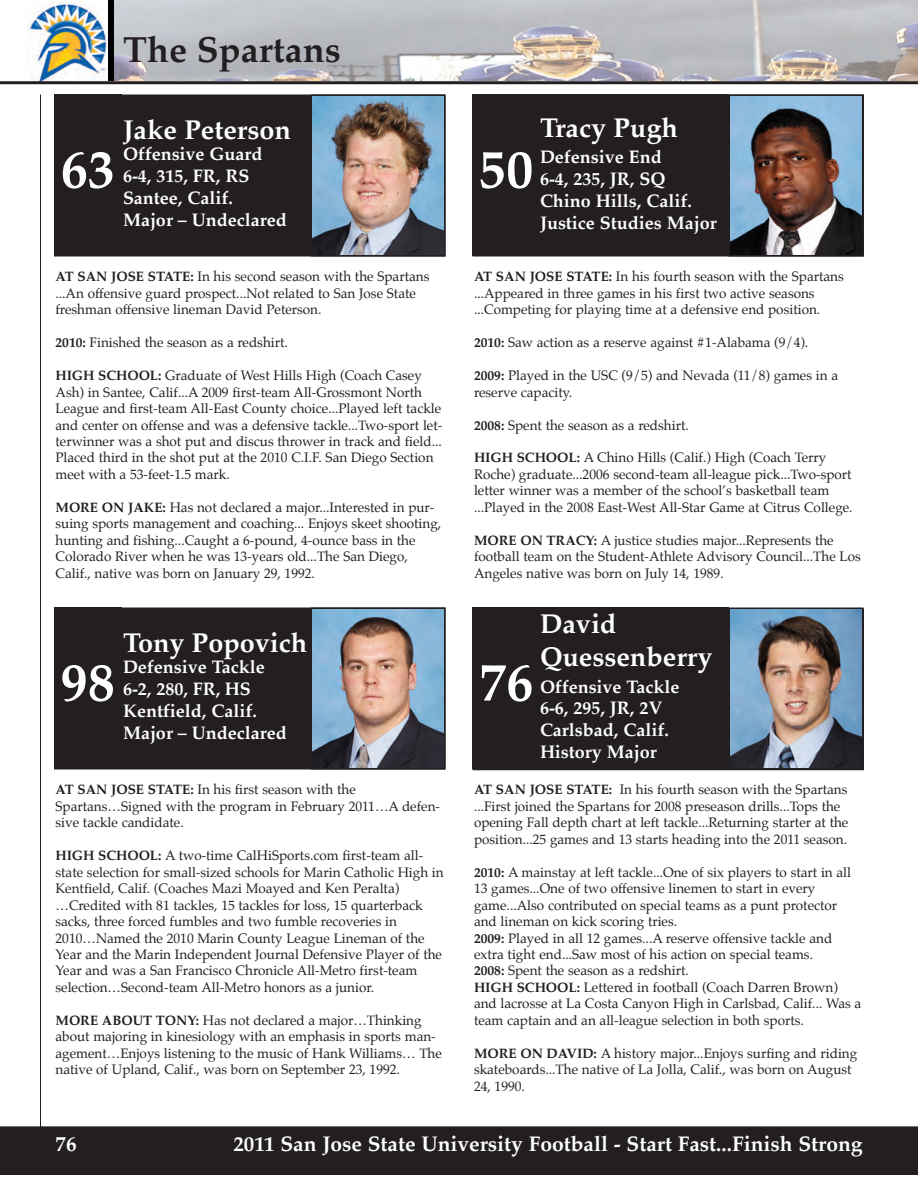
<style>
.page{position:relative;width:918px;height:1188px;background:#fff}
.page>*{position:absolute;margin:0;border:0;box-sizing:border-box;transform-origin:0 0}
.t1{font:700 54px "Palatino";color:#fff}
.t2{font:700 36px "Palatino";color:#231f20}
.t3{font:700 27px/32.8px "Palatino";color:#fff}
.t4{font:700 21px "Palatino";color:#fff}
.t5{font:700 18px/21.9px "Palatino";color:#fff}
.t6{font:13.5px/16.5px "Palatino";color:#231f20}
.s1{font-weight:700}
</style>
<div class="page">
<img style="left:27px;top:3px;width:81px;height:78px">
<div style="left:0;top:1127px;width:918px;height:47px;background:#231f20"></div>
<img style="left:114px;top:0;width:804px;height:81px">
<hr style="left:40px;top:94px;width:1px;height:1066px;background:#231f20">
<hr style="left:0;top:1126px;width:918px;height:1px;background:#231f20">
<div style="left:108px;top:0;width:6px;height:81px;background:#000"></div>
<hr style="left:0;top:81px;width:918px;height:3px;background:#231f20">
<div style="left:56px;top:96px;width:388px;height:159px;background:#231f20"></div>
<div style="left:54px;top:94px;width:68px;height:162px;background:#231f20"></div>
<img style="left:313px;top:97px;width:130px;height:156px">
<div style="left:310px;top:94px;width:136px;height:162px;border:2px solid #231f20"></div>
<div style="left:56px;top:609px;width:388px;height:159px;background:#231f20"></div>
<div style="left:54px;top:608px;width:68px;height:162px;background:#231f20"></div>
<img style="left:313px;top:611px;width:130px;height:156px">
<div style="left:310px;top:608px;width:136px;height:162px;border:2px solid #231f20"></div>
<div style="left:472px;top:94px;width:68px;height:162px;background:#231f20"></div>
<img style="left:731px;top:97px;width:129px;height:156px">
<div style="left:728px;top:94px;width:135px;height:162px;border:2px solid #231f20"></div>
<div style="left:540px;top:94px;width:189px;height:162px;background:#231f20"></div>
<div style="left:472px;top:608px;width:68px;height:162px;background:#231f20"></div>
<img style="left:731px;top:611px;width:129px;height:156px">
<div style="left:728px;top:608px;width:135px;height:162px;border:2px solid #231f20"></div>
<div style="left:540px;top:608px;width:189px;height:162px;background:#231f20"></div>
<h2 class="t2" style="left:123px;top:32px;width:219px">The Spartans</h2>
<h3 class="t3" style="left:123px;top:116px;width:169px">Jake Peterson</h3>
<h3 class="t5" style="left:123px;top:145px;width:165px">Offensive Guard<br>6-4, 315, FR, RS<br>Santee, Calif.<br>Major – Undeclared</h3>
<p class="t6" style="left:56px;top:269px;width:375px"><span class="s1">AT SAN JOSE STATE:</span> In his second season with the Spartans ...An offensive guard prospect...Not related to San Jose State freshman offensive lineman David Peterson.</p>
<p class="t6" style="left:56px;top:335px;width:234px"><span class="s1">2010:</span> Finished the season as a redshirt.</p>
<p class="t6" style="left:56px;top:368px;width:388px"><span class="s1">HIGH SCHOOL:</span> Graduate of West Hills High (Coach Casey Ash) in Santee, Calif...A 2009 first-team All-Grossmont North League and first-team All-East County choice...Played left tackle and center on offense and was a defensive tackle...Two-sport let&shy;terwinner was a shot put and discus thrower in track and field...<br>Placed third in the shot put at the 2010 C.I.F. San Diego Section meet with a 53-feet-1.5 mark.</p>
<p class="t6" style="left:56px;top:500px;width:387px"><span class="s1">MORE ON JAKE:</span> Has not declared a major...Interested in pur&shy;suing sports management and coaching... Enjoys skeet shooting, hunting and fishing...Caught a 6-pound, 4-ounce bass in the Colorado River when he was 13-years old...The San Diego, Calif., native was born on January 29, 1992.</p>
<h1 class="t1" style="left:61px;top:143px;width:55px">63</h1>
<h3 class="t3" style="left:123px;top:629px;width:186px">Tony Popovich</h3>
<h3 class="t5" style="left:123px;top:658px;width:165px">Defensive Tackle<br>6-2, 280, FR, HS<br>Kentfield, Calif.<br>Major – Undeclared</h3>
<p class="t6" style="left:56px;top:782px;width:386px"><span class="s1">AT SAN JOSE STATE:</span> In his first season with the<br>Spartans…Signed with the program in February 2011…A defen&shy;sive tackle candidate.</p>
<p class="t6" style="left:56px;top:848px;width:390px"><span class="s1">HIGH SCHOOL:</span> A two-time CalHiSports.com first-team all&shy;state selection for small-sized schools for Marin Catholic High in Kentfield, Calif. (Coaches Mazi Moayed and Ken Peralta) …Credited with 81 tackles, 15 tackles for loss, 15 quarterback sacks, three forced fumbles and two fumble recoveries in 2010…Named the 2010 Marin County League Lineman of the Year and the Marin Independent Journal Defensive Player of the Year and was a San Francisco Chronicle All-Metro first-team selection…Second-team All-Metro honors as a junior.</p>
<p class="t6" style="left:56px;top:1013px;width:388px"><span class="s1">MORE ABOUT TONY:</span> Has not declared a major…Thinking about majoring in kinesiology with an emphasis in sports man&shy;agement…Enjoys listening to the music of Hank Williams… The native of Upland, Calif., was born on September 23, 1992.</p>
<h1 class="t1" style="left:61px;top:656px;width:55px">98</h1>
<h1 class="t1" style="left:479px;top:143px;width:55px">50</h1>
<h3 class="t3" style="left:540px;top:113px;width:139px">Tracy Pugh</h3>
<h3 class="t5" style="left:540px;top:147px;width:178px">Defensive End<br>6-4, 235, JR, SQ<br>Chino Hills, Calif.<br>Justice Studies Major</h3>
<p class="t6" style="left:474px;top:269px;width:371px"><span class="s1">AT SAN JOSE STATE:</span> In his fourth season with the Spartans ...Appeared in three games in his first two active seasons ...Competing for playing time at a defensive end position.</p>
<p class="t6" style="left:474px;top:335px;width:336px"><span class="s1">2010:</span> Saw action as a reserve against #1-Alabama (9/4).</p>
<p class="t6" style="left:474px;top:368px;width:366px"><span class="s1">2009:</span> Played in the USC (9/5) and Nevada (11/8) games in a reserve capacity.</p>
<p class="t6" style="left:474px;top:418px;width:216px"><span class="s1">2008:</span> Spent the season as a redshirt.</p>
<p class="t6" style="left:474px;top:450px;width:380px"><span class="s1">HIGH SCHOOL:</span> A Chino Hills (Calif.) High (Coach Terry Roche) graduate...2006 second-team all-league pick...Two-sport letter winner was a member of the school’s basketball team ...Played in the 2008 East-West All-Star Game at Citrus College.</p>
<p class="t6" style="left:474px;top:533px;width:388px"><span class="s1">MORE ON TRACY:</span> A justice studies major...Represents the football team on the Student-Athlete Advisory Council...The Los<br>Angeles native was born on July 14, 1989.</p>
<h1 class="t1" style="left:479px;top:656px;width:55px">76</h1>
<h3 class="t3" style="left:540px;top:610px;width:174px">David<br>Quessenberry</h3>
<h3 class="t5" style="left:540px;top:677px;width:141px">Offensive Tackle<br>6-6, 295, JR, 2V<br>Carlsbad, Calif.<br>History Major</h3>
<p class="t6" style="left:474px;top:782px;width:376px"><span class="s1">AT SAN JOSE STATE:</span> In his fourth season with the Spartans ...First joined the Spartans for 2008 preseason drills...Tops the opening Fall depth chart at left tackle...Returning starter at the position...25 games and 13 starts heading into the 2011 season.</p>
<p class="t6" style="left:474px;top:865px;width:389px"><span class="s1">2010:</span> A mainstay at left tackle...One of six players to start in all 13 games...One of two offensive linemen to start in every game...Also contributed on special teams as a punt protector and lineman on kick scoring tries.<br><span class="s1">2009:</span> Played in all 12 games...A reserve offensive tackle and extra tight end...Saw most of his action on special teams.<br><span class="s1">2008:</span> Spent the season as a redshirt.<br><span class="s1">HIGH SCHOOL:</span> Lettered in football (Coach Darren Brown) and lacrosse at La Costa Canyon High in Carlsbad, Calif... Was a team captain and an all-league selection in both sports.</p>
<p class="t6" style="left:474px;top:1046px;width:385px"><span class="s1">MORE ON DAVID:</span> A history major...Enjoys surfing and riding skateboards...The native of La Jolla, Calif., was born on August<br>24, 1990.</p>
<h3 class="t4" style="left:56px;top:1134px;width:22px">76</h3>
<h3 class="t4" style="left:233px;top:1134px;width:631px">2011 San Jose State University Football - Start Fast...Finish Strong</h3>
</div>
